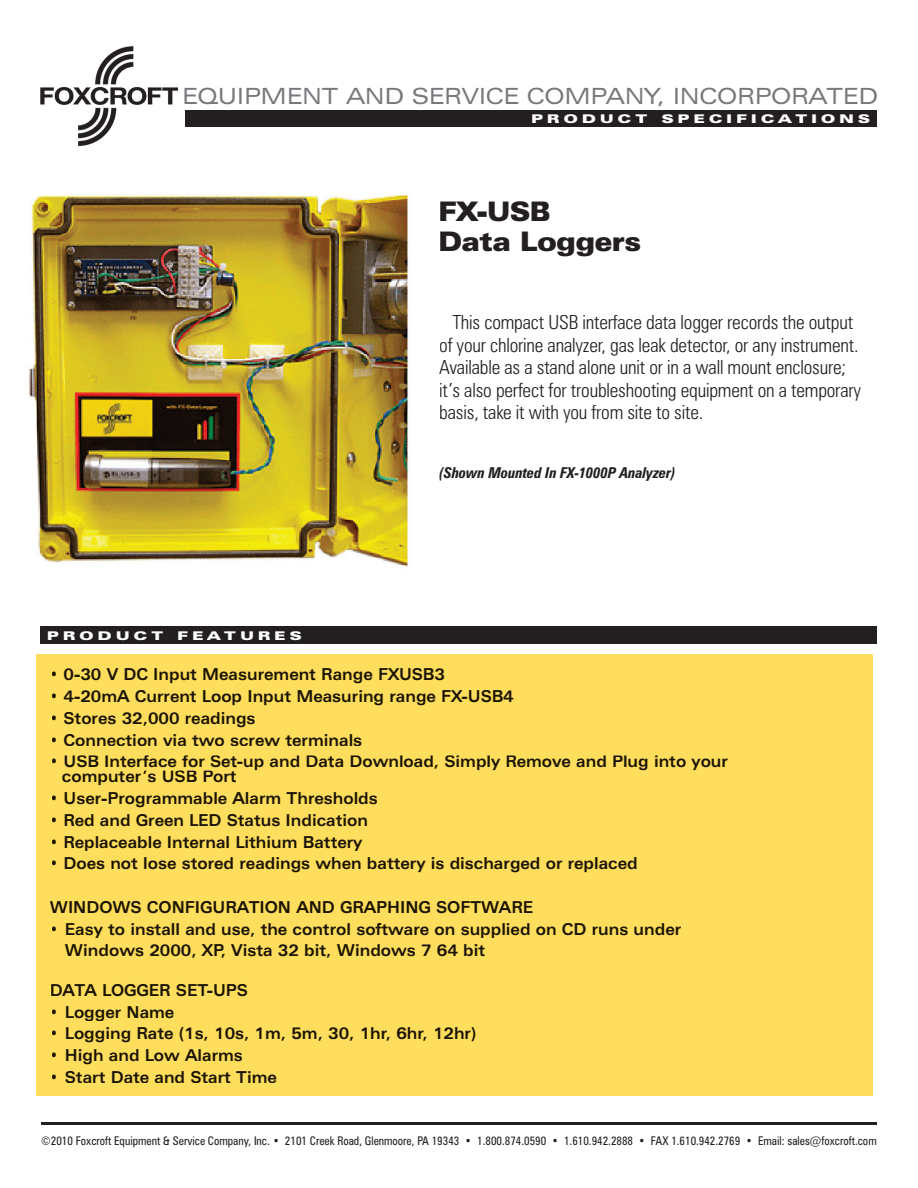
<style>
.page{position:relative;width:918px;height:1188px;background:#fff}
.page>*{position:absolute;margin:0;border:0;box-sizing:border-box;transform-origin:0 0}
.t1{font:900 expanded 27px/30px "Zurich BT";color:#231f20;scale:.9 1}
.t2{font:expanded 22.35px "Zurich BT";letter-spacing:-.01em;color:#76787b}
.t3{font:300 condensed 19.5px/22.5px "Zurich BT";letter-spacing:-.01em;color:#231f20}
.t4{font:700 expanded 16.5px/15px "Zurich BT";color:#1b1400;scale:.86 1}
.t5{font:italic 700 condensed 15px "Zurich BT";letter-spacing:-.01em;color:#231f20}
.t6{font:condensed 12px "Zurich BT";color:#231f20;scale:.96 1}
.t7{font:900 expanded 12px "Zurich BT";letter-spacing:.3em;color:#fff;scale:1.2 1}
</style>
<div class="page">
<div style="left:185px;top:110px;width:692px;height:17px;background:#231f20"></div>
<img style="left:40px;top:46px;width:138px;height:101px">
<img style="left:29px;top:195px;width:380px;height:372px">
<div style="left:40px;top:627px;width:838px;height:17px;background:#231f20"></div>
<div style="left:36px;top:655px;width:837px;height:441px;background:#ffde5d"></div>
<hr style="left:52px;top:770px;width:184px;height:1px;background:#1b1400">
<hr style="left:41px;top:1122px;width:836px;height:3px;background:#231f20">
<h2 class="t2" style="left:182px;top:83px;width:697px">EQUIPMENT AND SERVICE COMPANY, INCORPORATED</h2>
<p class="t7" style="left:531px;top:112px;width:284px">PRODUCT SPECIFICATIONS</p>
<h1 class="t1" style="left:439px;top:197px;width:226px">FX-USB<br>Data Loggers</h1>
<p class="t3" style="left:439px;top:311px;width:423px;text-indent:14px">This compact USB interface data logger records the output of your chlorine analyzer, gas leak detector, or any instrument.<br>Available as a stand alone unit or in a wall mount enclosure; it’s also perfect for troubleshooting equipment on a temporary basis, take it with you from site to site.</p>
<p class="t5" style="left:439px;top:463px;width:238px">(Shown Mounted In FX-1000P Analyzer)</p>
<p class="t7" style="left:47px;top:629px;width:214px">PRODUCT FEATURES</p>
<p class="t4" style="left:50px;top:667px;width:461px">• 0-30 V DC Input Measurement Range FXUSB3</p>
<p class="t4" style="left:50px;top:689px;width:541px">• 4-20mA Current Loop Input Measuring range FX-USB4</p>
<p class="t4" style="left:50px;top:711px;width:241px">• Stores 32,000 readings</p>
<p class="t4" style="left:50px;top:732px;width:365px">• Connection via two screw terminals</p>
<p class="t4" style="left:62px;top:754px;width:776px;text-indent:-12px">• USB Interface for Set-up and Data Download, Simply Remove and Plug into your computer’s USB Port</p>
<p class="t4" style="left:50px;top:791px;width:383px">• User-Programmable Alarm Thresholds</p>
<p class="t4" style="left:50px;top:813px;width:371px">• Red and Green LED Status Indication</p>
<p class="t4" style="left:50px;top:834px;width:365px">• Replaceable Internal Lithium Battery</p>
<p class="t4" style="left:50px;top:856px;width:685px">• Does not lose stored readings when battery is discharged or replaced</p>
<p class="t4" style="left:50px;top:900px;width:563px">WINDOWS CONFIGURATION AND GRAPHING SOFTWARE</p>
<p class="t4" style="left:65px;top:918px;width:718px;line-height:21.8px;text-indent:-15px">• Easy to install and use, the control software on supplied on CD runs under<br>Windows 2000, XP, Vista 32 bit, Windows 7 64 bit</p>
<p class="t4" style="left:50px;top:982px;width:232px">DATA LOGGER SET-UPS</p>
<p class="t4" style="left:50px;top:1004px;width:146px">• Logger Name</p>
<p class="t4" style="left:50px;top:1026px;width:497px">• Logging Rate (1s, 10s, 1m, 5m, 30, 1hr, 6hr, 12hr)</p>
<p class="t4" style="left:50px;top:1048px;width:226px">• High and Low Alarms</p>
<p class="t4" style="left:50px;top:1069px;width:265px">• Start Date and Start Time</p>
<p class="t6" style="left:41px;top:1134px;width:872px">©2010 Foxcroft Equipment &amp; Service Company, Inc. • 2101 Creek Road, Glenmoore, PA 19343 • 1.800.874.0590 • 1.610.942.2888 • FAX 1.610.942.2769 • Email: sales@foxcroft.com</p>
</div>
